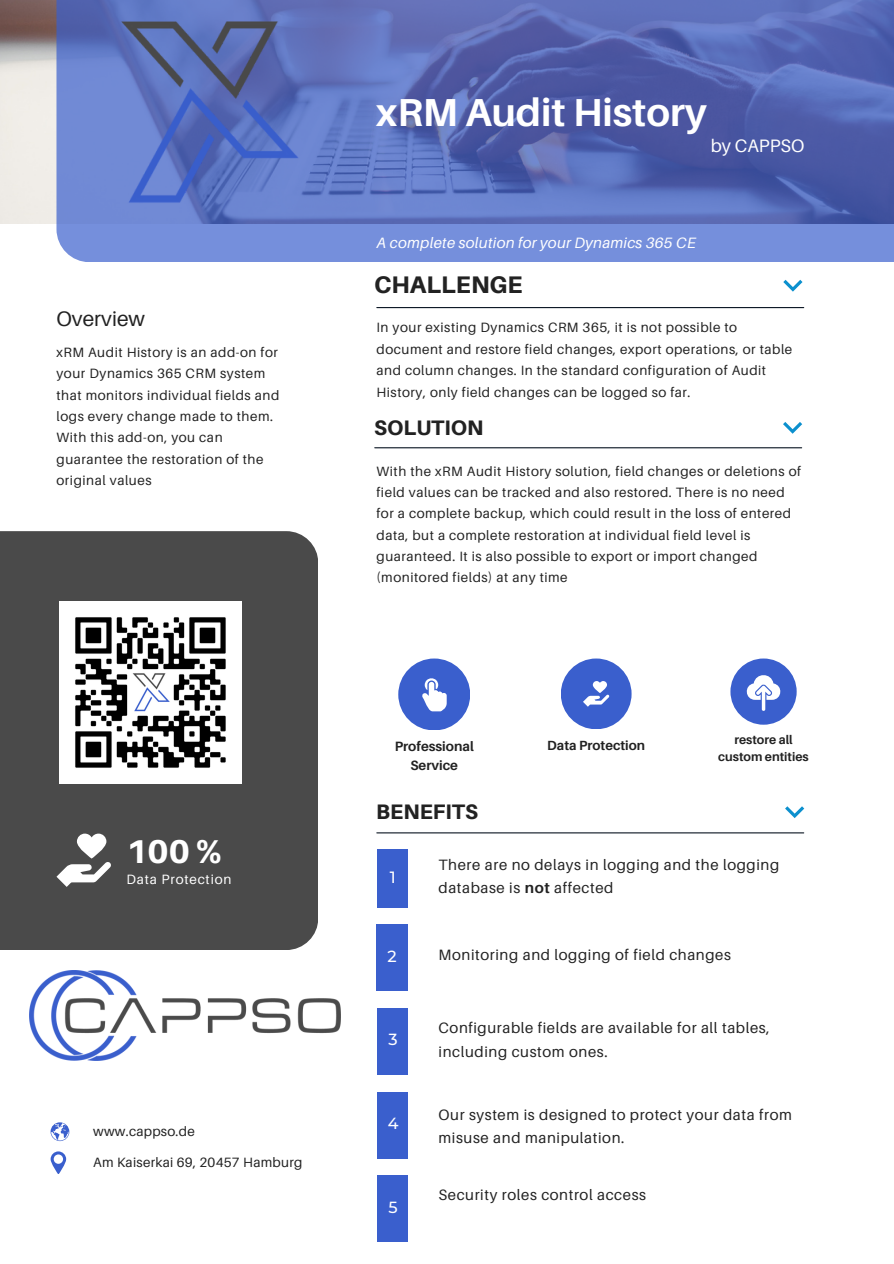
<style>
.page{position:relative;width:894px;height:1264px;background:#fff}
.page>*{position:absolute;margin:0;border:0;box-sizing:border-box;transform-origin:0 0}
.t1{font:700 39px "Aileron";color:#fff}
.t2{font:800 33px "Aileron";color:#fff}
.t3{font:800 24px "Aileron";color:#222}
.t4{font:800 21px "Aileron";color:#222}
.t5{font:21px "Aileron";color:#222}
.t6{font:18px "Aileron";color:#fff}
.t7{font:500 16.2px "Montserrat";color:#fff}
.t8{font:500 16.05px "Montserrat";color:#fff}
.t9{font:15px/23.7px "Aileron";letter-spacing:.04em;color:#222}
.t10{font:italic 15px "Aileron";letter-spacing:.02em;color:#fff}
.t11{font:13.5px/21.3px "Aileron";letter-spacing:.04em;color:#222}
.t12{font:13.5px "Aileron";letter-spacing:.02em;color:#222}
.t13{font:700 13.5px "Aileron";color:#222}
.t14{font:13.5px "Aileron";letter-spacing:.06em;color:#fff}
.t15{font:700 13.2px "Aileron";color:#222}
.t16{font:700 12.45px/17px "Aileron";color:#222;text-align:center}
.s1{font-weight:700}
</style>
<div class="page">
<div style="left:0;top:531px;width:318px;height:419px;background:#4a4a4a"></div>
<svg style="left:51px;top:1151px;width:15px;height:22px"></svg>
<svg style="left:56px;top:833px;width:55px;height:54px"></svg>
<img style="left:0;top:0;width:56px;height:223px">
<svg style="left:56px;top:0;width:837px;height:262px;background:#5f72bd"></svg>
<hr style="left:377px;top:307px;width:426px;height:1px;background:#0b1623">
<hr style="left:374px;top:447px;width:427px;height:1px;background:#0b1623">
<hr style="left:377px;top:832px;width:426px;height:1px;background:#0b1623">
<div style="left:398px;top:658px;width:72px;height:72px;background:#3a5fcd;border-radius:50%"></div>
<svg style="left:422px;top:678px;width:24px;height:33px"></svg>
<div style="left:560px;top:658px;width:71px;height:71px;background:#3a5fcd;border-radius:50%"></div>
<svg style="left:583px;top:681px;width:26px;height:25px"></svg>
<div style="left:730px;top:658px;width:66px;height:66px;background:#3a5fcd;border-radius:50%"></div>
<svg style="left:783px;top:280px;width:19px;height:12px"></svg>
<svg style="left:783px;top:422px;width:18px;height:12px"></svg>
<svg style="left:785px;top:806px;width:19px;height:12px"></svg>
<svg style="left:51px;top:1122px;width:18px;height:19px"></svg>
<img style="left:30px;top:970px;width:310px;height:90px">
<svg style="left:746px;top:675px;width:35px;height:36px"></svg>
<img style="left:107px;top:15px;width:197px;height:196px">
<img style="left:60px;top:602px;width:181px;height:181px">
<div style="left:377px;top:848px;width:31px;height:59px;background:#3a5fcd"></div>
<div style="left:376px;top:924px;width:32px;height:67px;background:#3a5fcd"></div>
<div style="left:377px;top:1008px;width:31px;height:66px;background:#3a5fcd"></div>
<div style="left:377px;top:1091px;width:31px;height:67px;background:#3a5fcd"></div>
<div style="left:377px;top:1175px;width:31px;height:66px;background:#3a5fcd"></div>
<p class="t5" style="left:56px;top:306px;width:90px">Overview</p>
<p class="t11" style="left:56px;top:341px;width:224px">xRM Audit History is an add-on for your Dynamics 365 CRM system that monitors individual fields and logs every change made to them.<br>With this add-on, you can guarantee the restoration of the original values</p>
<p class="t2" style="left:126px;top:831px;width:97px">100 %</p>
<p class="t14" style="left:126px;top:871px;width:106px">Data Protection</p>
<p class="t12" style="left:93px;top:1123px;width:103px">www.cappso.de</p>
<p class="t12" style="left:93px;top:1154px;width:211px">Am Kaiserkai 69, 20457 Hamburg</p>
<p class="t1" style="left:376px;top:89px;width:332px">xRM Audit History</p>
<p class="t6" style="left:710px;top:135px;width:95px">by CAPPSO</p>
<p class="t10" style="left:376px;top:233px;width:321px">A complete solution for your Dynamics 365 CE</p>
<p class="t3" style="left:374px;top:270px;width:150px">CHALLENGE</p>
<p class="t11" style="left:376px;top:317px;width:417px">In your existing Dynamics CRM 365, it is not possible to document and restore field changes, export operations, or table and column changes. In the standard configuration of Audit History, only field changes can be logged so far.</p>
<p class="t4" style="left:374px;top:414px;width:111px">SOLUTION</p>
<p class="t11" style="left:376px;top:460px;width:426px">With the xRM Audit History solution, field changes or deletions of field values can be tracked and also restored. There is no need for a complete backup, which could result in the loss of entered data, but a complete restoration at individual field level is guaranteed. It is also possible to export or import changed (monitored fields) at any time</p>
<p class="t13" style="left:394px;top:738px;width:80px">Professional</p>
<p class="t13" style="left:410px;top:756px;width:49px">Service</p>
<p class="t4" style="left:376px;top:798px;width:103px">BENEFITS</p>
<p class="t15" style="left:547px;top:737px;width:99px">Data Protection</p>
<p class="t16" style="left:718px;top:731px;width:92px">restore all custom entities</p>
<p class="t7" style="left:389px;top:867px;width:8px">1</p>
<p class="t8" style="left:387px;top:946px;width:11px">2</p>
<p class="t8" style="left:388px;top:1029px;width:11px">3</p>
<p class="t8" style="left:388px;top:1113px;width:12px">4</p>
<p class="t8" style="left:388px;top:1196px;width:11px">5</p>
<p class="t9" style="left:438px;top:852px;width:342px">There are no delays in logging and the logging database is <span class="s1">not</span> affected</p>
<p class="t9" style="left:438px;top:942px;width:294px">Monitoring and logging of field changes</p>
<p class="t9" style="left:438px;top:1016px;width:332px">Configurable fields are available for all tables, including custom ones.</p>
<p class="t9" style="left:438px;top:1102px;width:355px">Our system is designed to protect your data from misuse and manipulation.</p>
<p class="t9" style="left:438px;top:1182px;width:209px">Security roles control access</p>
</div>
